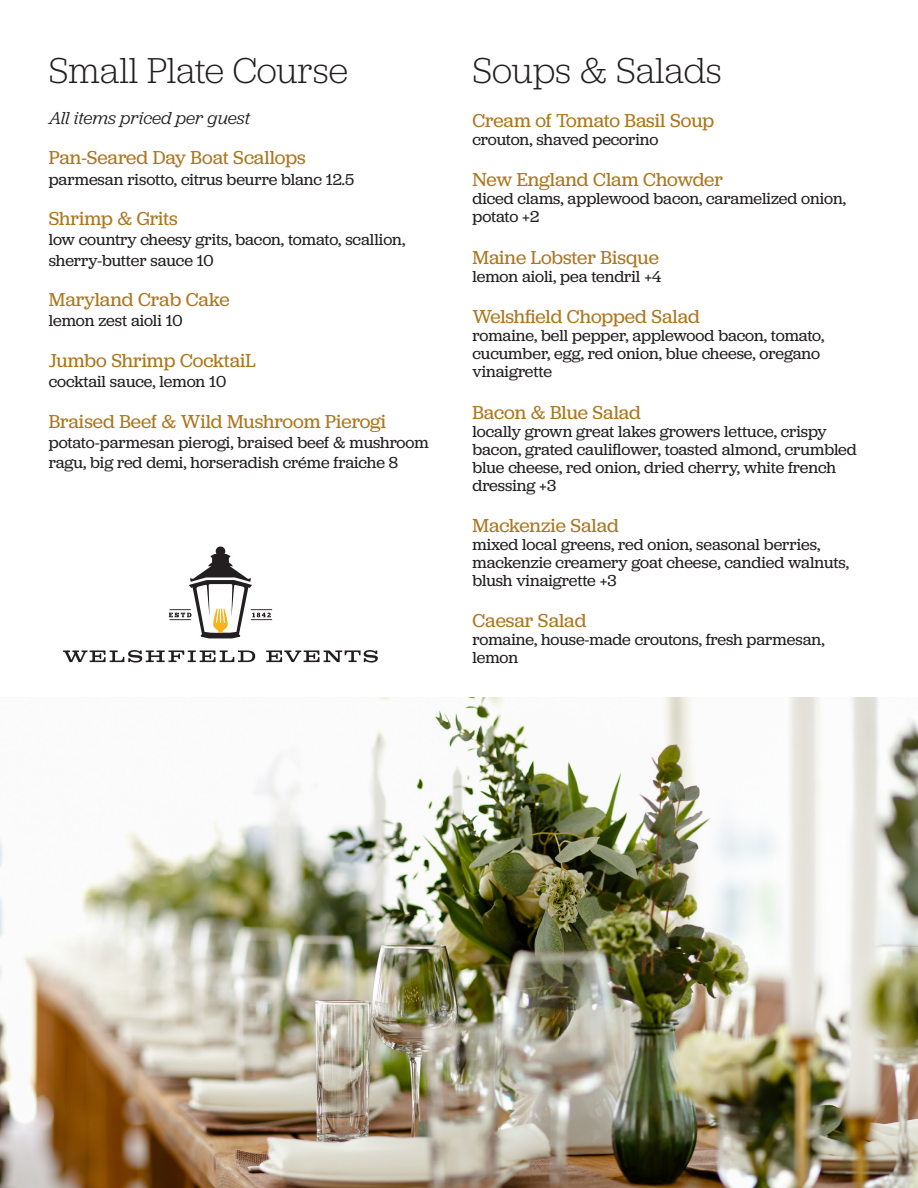
<style>
.page{position:relative;width:918px;height:1188px;background:#fff}
.page>*{position:absolute;margin:0;border:0;box-sizing:border-box;transform-origin:0 0}
.t1{font:300 37.5px "Jubilat";color:#231f20}
.t2{font:19.5px "Jubilat";color:#ac761d}
.t3{font:italic 18px "Jubilat";color:#231f20}
.t4{font:16.5px/18px "Jubilat";letter-spacing:-.005em;color:#231f20}
</style>
<div class="page">
<img style="left:0;top:698px;width:918px;height:490px">
<svg style="left:169px;top:546px;width:103px;height:92px"></svg>
<svg style="left:63px;top:650px;width:315px;height:13px"></svg>
<p class="t1" style="left:49px;top:48px;width:301px">Small Plate Course</p>
<p class="t3" style="left:49px;top:107px;width:203px">All items priced per guest</p>
<p class="t2" style="left:49px;top:146px;width:258px">Pan-Seared Day Boat Scallops</p>
<p class="t4" style="left:49px;top:170px;width:307px">parmesan risotto, citrus beurre blanc 12.5</p>
<p class="t2" style="left:49px;top:206px;width:131px">Shrimp &amp; Grits</p>
<p class="t4" style="left:49px;top:230px;width:358px">low country cheesy grits, bacon, tomato, scallion,</p>
<p class="t4" style="left:49px;top:251px;width:166px">sherry-butter sauce 10</p>
<p class="t2" style="left:49px;top:287px;width:182px">Maryland Crab Cake</p>
<p class="t4" style="left:49px;top:311px;width:135px">lemon zest aioli 10</p>
<p class="t2" style="left:49px;top:348px;width:209px">Jumbo Shrimp CocktaiL</p>
<p class="t4" style="left:49px;top:372px;width:179px">cocktail sauce, lemon 10</p>
<p class="t2" style="left:49px;top:409px;width:339px">Braised Beef &amp; Wild Mushroom Pierogi</p>
<p class="t4" style="left:49px;top:432px;width:382px;line-height:20.2px">potato-parmesan pierogi, braised beef &amp; mushroom ragu, big red demi, horseradish créme fraiche 8</p>
<p class="t1" style="left:472px;top:48px;width:251px">Soups &amp; Salads</p>
<p class="t2" style="left:472px;top:108px;width:243px">Cream of Tomato Basil Soup</p>
<p class="t4" style="left:472px;top:130px;width:188px">crouton, shaved pecorino</p>
<p class="t2" style="left:472px;top:168px;width:252px">New England Clam Chowder</p>
<p class="t4" style="left:472px;top:189px;width:375px">diced clams, applewood bacon, caramelized onion, potato +2</p>
<p class="t2" style="left:472px;top:245px;width:188px">Maine Lobster Bisque</p>
<p class="t4" style="left:472px;top:267px;width:190px">lemon aioli, pea tendril +4</p>
<p class="t2" style="left:472px;top:304px;width:229px">Welshfield Chopped Salad</p>
<p class="t4" style="left:472px;top:326px;width:353px">romaine, bell pepper, applewood bacon, tomato, cucumber, egg, red onion, blue cheese, oregano vinaigrette</p>
<p class="t2" style="left:472px;top:400px;width:170px">Bacon &amp; Blue Salad</p>
<p class="t4" style="left:472px;top:422px;width:386px">locally grown great lakes growers lettuce, crispy bacon, grated cauliflower, toasted almond, crumbled blue cheese, red onion, dried cherry, white french dressing +3</p>
<p class="t2" style="left:472px;top:513px;width:148px">Mackenzie Salad</p>
<p class="t4" style="left:472px;top:535px;width:378px">mixed local greens, red onion, seasonal berries, mackenzie creamery goat cheese, candied walnuts, blush vinaigrette +3</p>
<p class="t2" style="left:472px;top:609px;width:115px">Caesar Salad</p>
<p class="t4" style="left:472px;top:630px;width:354px">romaine, house-made croutons, fresh parmesan,</p>
<p class="t4" style="left:472px;top:648px;width:47px">lemon</p>
</div>
